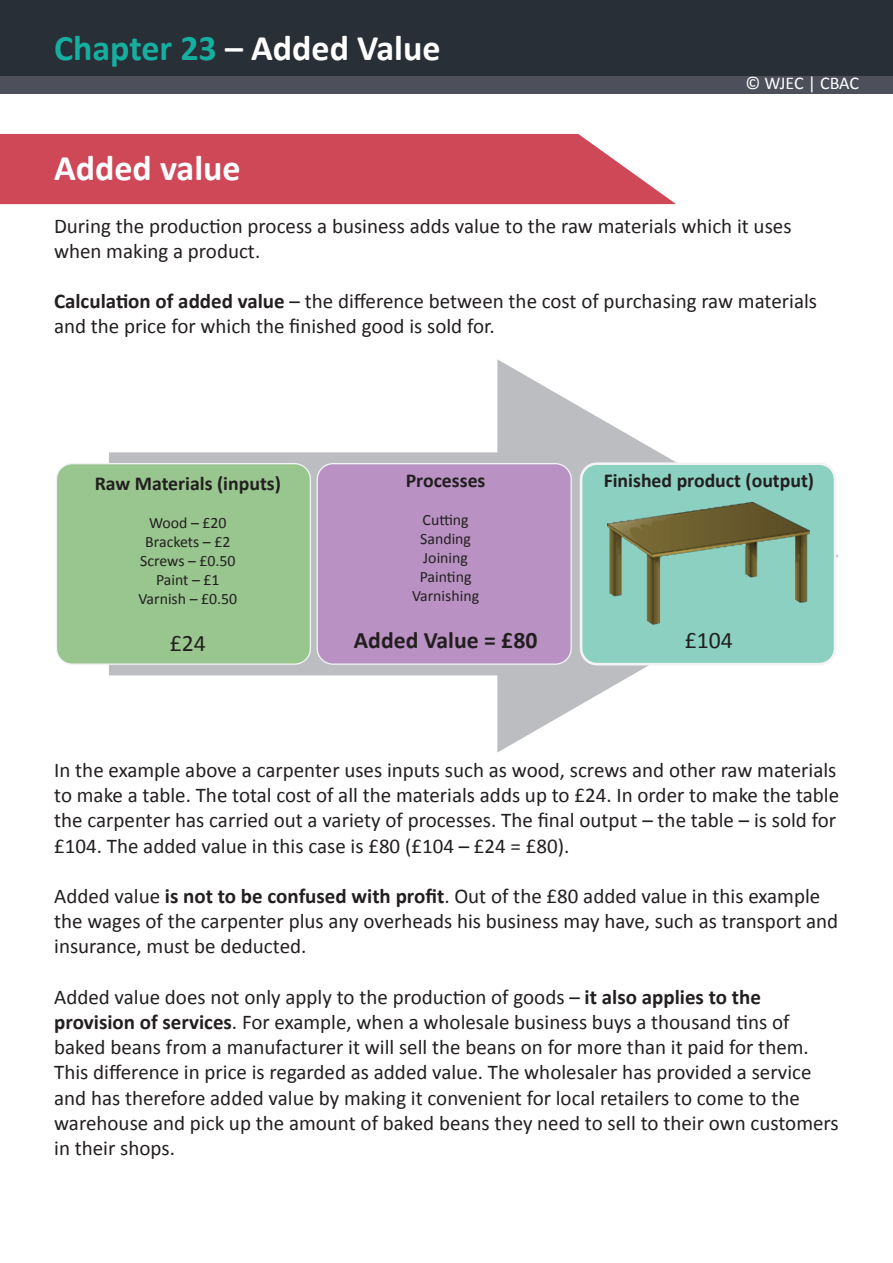
<style>
.page{position:relative;width:893px;height:1263px;background:#fff}
.page>*{position:absolute;margin:0;border:0;box-sizing:border-box;transform-origin:0 0}
.A_Heading{font:700 36px "Calibri";color:#fff}
.t1{font:700 23.7px "Calibri";color:#231f20}
.t2{font:23.7px "Calibri";color:#231f20}
.Body_text{font:21px/25.2px "Calibri";color:#231f20}
.t3{font:700 19.65px "Calibri";color:#231f20}
.t4{font:18px "Calibri";letter-spacing:-.01em;color:#fff}
.t5{font:15.75px/18.9px "Calibri";color:#231f20;text-align:center}
.s1{color:#15ae9f}
.s2{font-weight:700}
</style>
<div class="page">
<div style="left:0;top:0;width:893px;height:94px;background:#4d505b"></div>
<div style="left:0;top:0;width:893px;height:76px;background:#282f37"></div>
<svg style="left:0;top:134px;width:676px;height:70px;background:#d25564"></svg>
<div style="left:110px;top:453px;width:431px;height:222px;background:#bcbdc0"></div>
<svg style="left:497px;top:359px;width:342px;height:393px"></svg>
<div style="left:581px;top:464px;width:254px;height:200px;background:#8bd0c1;border-radius:16px"></div>
<div style="left:580px;top:462px;width:256px;height:203px;border:3px solid #f2f3f4;border-radius:16px"></div>
<div style="left:317px;top:464px;width:254px;height:200px;background:#b992c3;border-radius:16px"></div>
<div style="left:317px;top:463px;width:255px;height:202px;border:1px solid #f2f3f4;border-radius:16px"></div>
<div style="left:56px;top:464px;width:254px;height:200px;background:#98c68e;border-radius:16px"></div>
<div style="left:56px;top:463px;width:255px;height:202px;border:1px solid #f2f3f4;border-radius:16px"></div>
<img style="left:607px;top:502px;width:202px;height:122px">
<h1 class="A_Heading" style="left:54px;top:26px;width:388px"><span class="s1">Chapter 23</span> – Added Value</h1>
<p class="t4" style="left:745px;top:72px;width:115px">© WJEC | CBAC</p>
<p class="A_Heading" style="left:54px;top:146px;width:188px">Added value</p>
<p class="Body_text" style="left:54px;top:212px;width:739px">During the production process a business adds value to the raw materials which it uses when making a product.</p>
<p class="Body_text" style="left:54px;top:288px;width:765px"><span class="s2">Calculation of added value</span> – the difference between the cost of purchasing raw materials and the price for which the finished good is sold for.</p>
<p class="t3" style="left:95px;top:471px;width:188px">Raw Materials (inputs)</p>
<p class="t5" style="left:138px;top:512px;width:100px">Wood – £20<br>Brackets – £2<br>Screws – £0.50<br>Paint – £1<br>Varnish – £0.50</p>
<p class="t2" style="left:170px;top:628px;width:38px">£24</p>
<p class="t3" style="left:406px;top:468px;width:81px">Processes</p>
<p class="t5" style="left:412px;top:509px;width:69px">Cutting<br>Sanding<br>Joining<br>Painting<br>Varnishing</p>
<p class="t1" style="left:354px;top:625px;width:185px">Added Value = £80</p>
<p class="t3" style="left:604px;top:469px;width:212px">Finished product (output)</p>
<p class="t2" style="left:685px;top:626px;width:50px">£104</p>
<p class="Body_text" style="left:54px;top:756px;width:786px">In the example above a carpenter uses inputs such as wood, screws and other raw materials to make a table. The total cost of all the materials adds up to £24. In order to make the table the carpenter has carried out a variety of processes. The final output – the table – is sold for £104. The added value in this case is £80 (£104 – £24 = £80).</p>
<p class="Body_text" style="left:54px;top:882px;width:785px">Added value <span class="s2">is not to be confused with profit</span>. Out of the £80 added value in this example the wages of the carpenter plus any overheads his business may have, such as transport and insurance, must be deducted.</p>
<p class="Body_text" style="left:54px;top:983px;width:786px">Added value does not only apply to the production of goods – <span class="s2">it also applies to the provision of services</span>. For example, when a wholesale business buys a thousand tins of baked beans from a manufacturer it will sell the beans on for more than it paid for them.<br>This difference in price is regarded as added value. The wholesaler has provided a service and has therefore added value by making it convenient for local retailers to come to the warehouse and pick up the amount of baked beans they need to sell to their own customers in their shops.</p>
</div>
